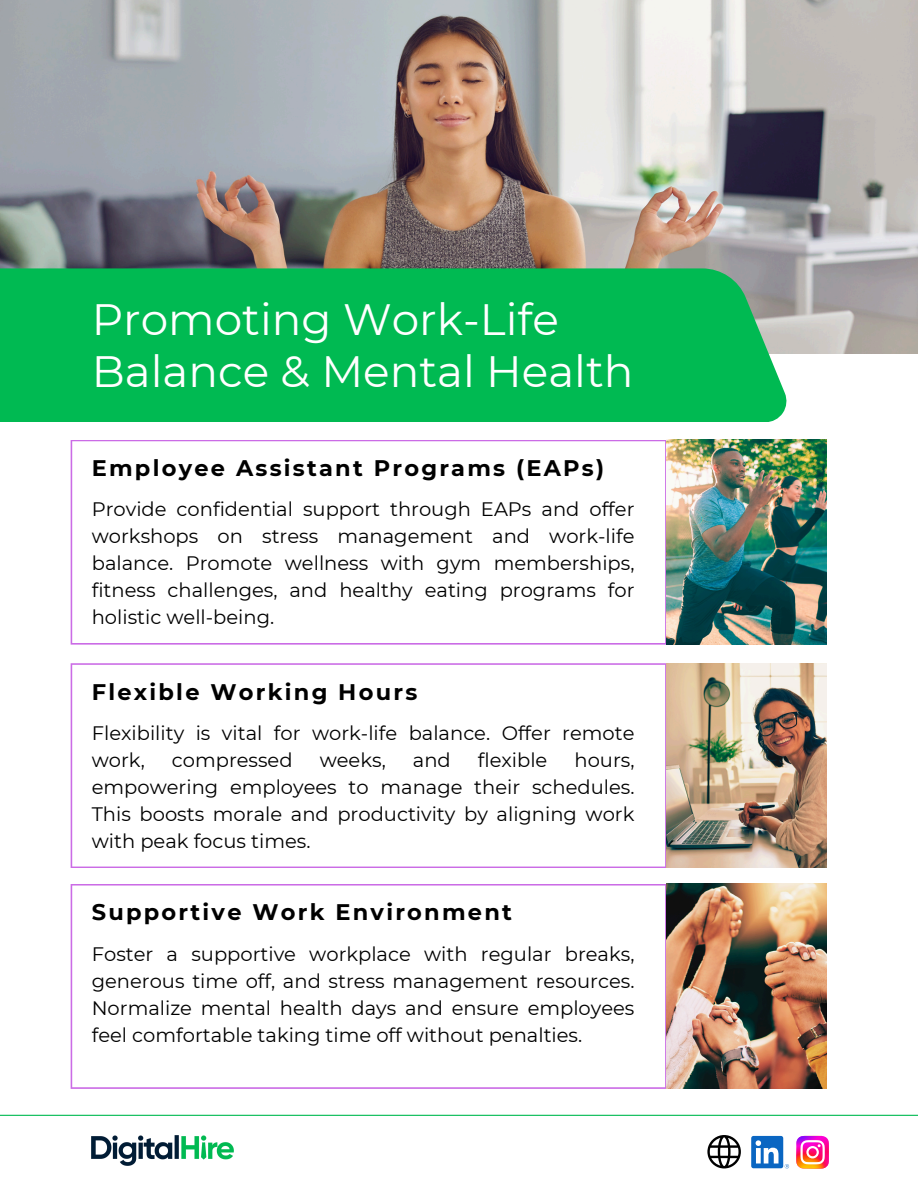
<style>
.page{position:relative;width:918px;height:1188px;background:#fff}
.page>*{position:absolute;margin:0;border:0;box-sizing:border-box;transform-origin:0 0}
.t1{font:43.8px/51.8px "Montserrat";color:#fff}
.t2{font:700 22.5px "Montserrat";letter-spacing:.1em;color:#000}
.t3{font:19.5px/27px "Montserrat";color:#000;text-align:justify}
</style>
<div class="page">
<hr style="left:0;top:1115px;width:918px;height:1px;background:#00ba52">
<svg style="left:751px;top:1136px;width:38px;height:33px"></svg>
<svg style="left:796px;top:1136px;width:33px;height:33px"></svg>
<svg style="left:707px;top:1135px;width:34px;height:33px"></svg>
<img style="left:0;top:0;width:918px;height:353px">
<div style="left:0;top:268px;width:787px;height:154px;background:#00ba52"></div>
<svg style="left:71px;top:663px;width:596px;height:205px"></svg>
<img style="left:667px;top:663px;width:159px;height:205px">
<svg style="left:71px;top:884px;width:596px;height:205px"></svg>
<img style="left:667px;top:884px;width:159px;height:205px">
<svg style="left:71px;top:440px;width:596px;height:205px"></svg>
<img style="left:667px;top:440px;width:159px;height:204px">
<img style="left:92px;top:1135px;width:142px;height:30px">
<p class="t1" style="left:92px;top:294px;width:543px">Promoting Work-Life<br>Balance &amp; Mental Health</p>
<p class="t2" style="left:92px;top:454px;width:514px">Employee Assistant Programs (EAPs)</p>
<h2 class="t3" style="left:92px;top:496px;width:544px">Provide confidential support through EAPs and offer workshops on stress management and work-life balance. Promote wellness with gym memberships, fitness challenges, and healthy eating programs for holistic well-being.</h2>
<h2 class="t2" style="left:92px;top:678px;width:327px">Flexible Working Hours</h2>
<h1 class="t3" style="left:92px;top:719px;width:544px">Flexibility is vital for work-life balance. Offer remote work,</h1>
<h1 class="t3" style="left:172px;top:746px;width:122px">compressed</h1>
<h1 class="t3" style="left:320px;top:746px;width:68px">weeks,</h1>
<h1 class="t3" style="left:413px;top:746px;width:39px">and</h1>
<h1 class="t3" style="left:478px;top:746px;width:71px">flexible</h1>
<h1 class="t3" style="left:92px;top:746px;width:544px;text-indent:483px">hours, empowering employees to manage their schedules.<br>This boosts morale and productivity by aligning work with peak focus times.</h1>
<p class="t2" style="left:92px;top:899px;width:422px">Supportive Work Environment</p>
<p class="t3" style="left:92px;top:940px;width:544px">Foster a supportive workplace with regular breaks, generous time off, and stress management resources.<br>Normalize mental health days and ensure employees feel comfortable taking time off without penalties.</p>
</div>
